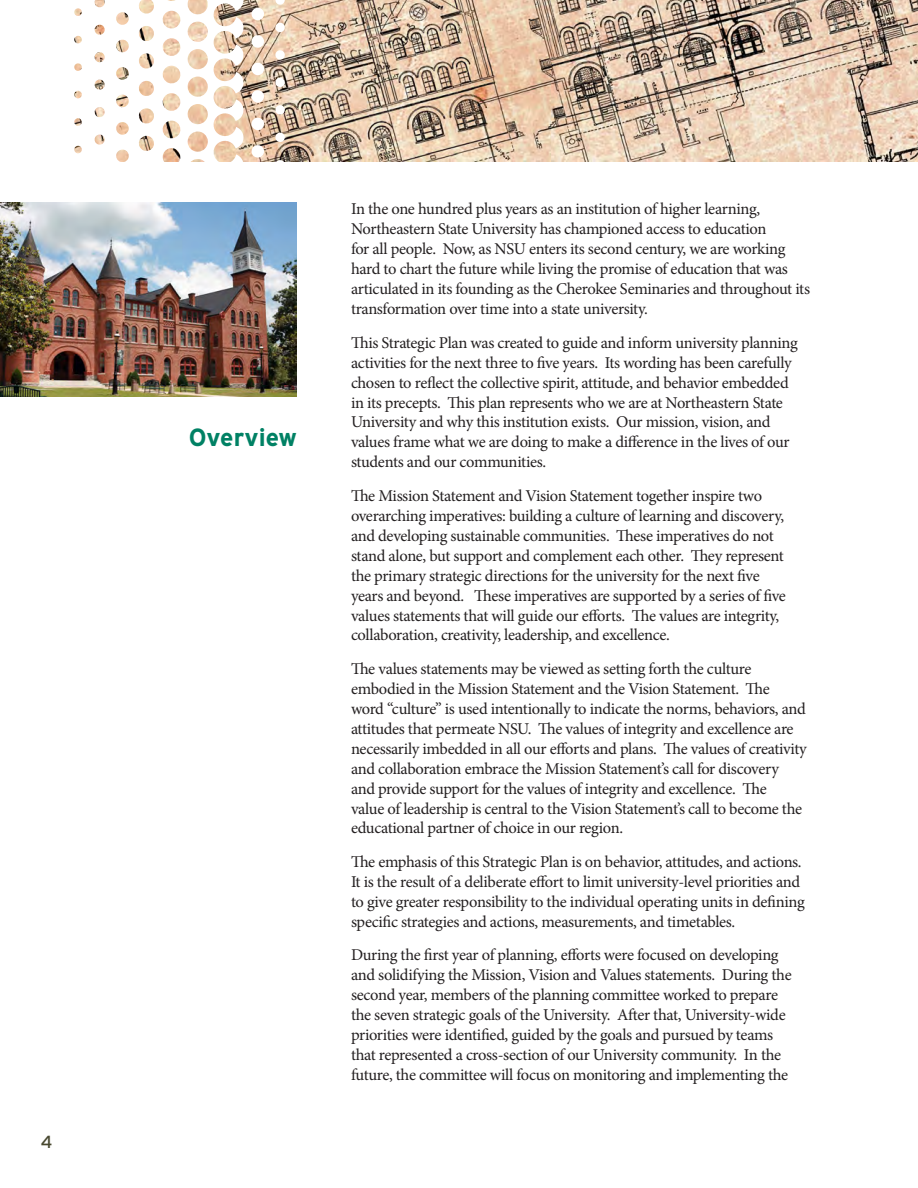
<style>
.page{position:relative;width:918px;height:1188px;background:#fff}
.page>*{position:absolute;margin:0;border:0;box-sizing:border-box;transform-origin:0 0}
.t1{font:700 24.9px "Interstate";color:#008164}
.t2{font:17.55px "Interstate";color:#494930}
.t3{font:16.5px/20px "Minion Pro";letter-spacing:-.02em;color:#231f20}
</style>
<div class="page">
<img style="left:213px;top:0;width:705px;height:162px">
<img style="left:0;top:202px;width:297px;height:194px">
<p class="t2" style="left:41px;top:1131px;width:13px">4</p>
<p class="t1" style="left:189px;top:422px;width:110px">Overview</p>
<p class="t3" style="left:351px;top:199px;width:461px">In the one hundred plus years as an institution of higher learning, Northeastern State University has championed access to education<br>for all people. Now, as NSU enters its second century, we are working hard to chart the future while living the promise of education that was articulated in its founding as the Cherokee Seminaries and throughout its transformation over time into a state university.</p>
<p class="t3" style="left:351px;top:333px;width:448px">This Strategic Plan was created to guide and inform university planning activities for the next three to five years. Its wording has been carefully chosen to reflect the collective spirit, attitude, and behavior embedded in its precepts. This plan represents who we are at Northeastern State University and why this institution exists. Our mission, vision, and values frame what we are doing to make a difference in the lives of our students and our communities.</p>
<p class="t3" style="left:351px;top:486px;width:436px">The Mission Statement and Vision Statement together inspire two overarching imperatives: building a culture of learning and discovery, and developing sustainable communities. These imperatives do not stand alone, but support and complement each other. They represent the primary strategic directions for the university for the next five years and beyond. These imperatives are supported by a series of five values statements that will guide our efforts. The values are integrity, collaboration, creativity, leadership, and excellence.</p>
<p class="t3" style="left:351px;top:659px;width:457px">The values statements may be viewed as setting forth the culture embodied in the Mission Statement and the Vision Statement. The word “culture” is used intentionally to indicate the norms, behaviors, and attitudes that permeate NSU. The values of integrity and excellence are necessarily imbedded in all our efforts and plans. The values of creativity and collaboration embrace the Mission Statement’s call for discovery and provide support for the values of integrity and excellence. The<br>value of leadership is central to the Vision Statement’s call to become the educational partner of choice in our region.</p>
<p class="t3" style="left:351px;top:852px;width:455px">The emphasis of this Strategic Plan is on behavior, attitudes, and actions.<br>It is the result of a deliberate effort to limit university-level priorities and to give greater responsibility to the individual operating units in defining specific strategies and actions, measurements, and timetables.</p>
<p class="t3" style="left:351px;top:945px;width:442px">During the first year of planning, efforts were focused on developing and solidifying the Mission, Vision and Values statements. During the second year, members of the planning committee worked to prepare the seven strategic goals of the University. After that, University-wide priorities were identified, guided by the goals and pursued by teams that represented a cross-section of our University community. In the future, the committee will focus on monitoring and implementing the</p>
</div>
